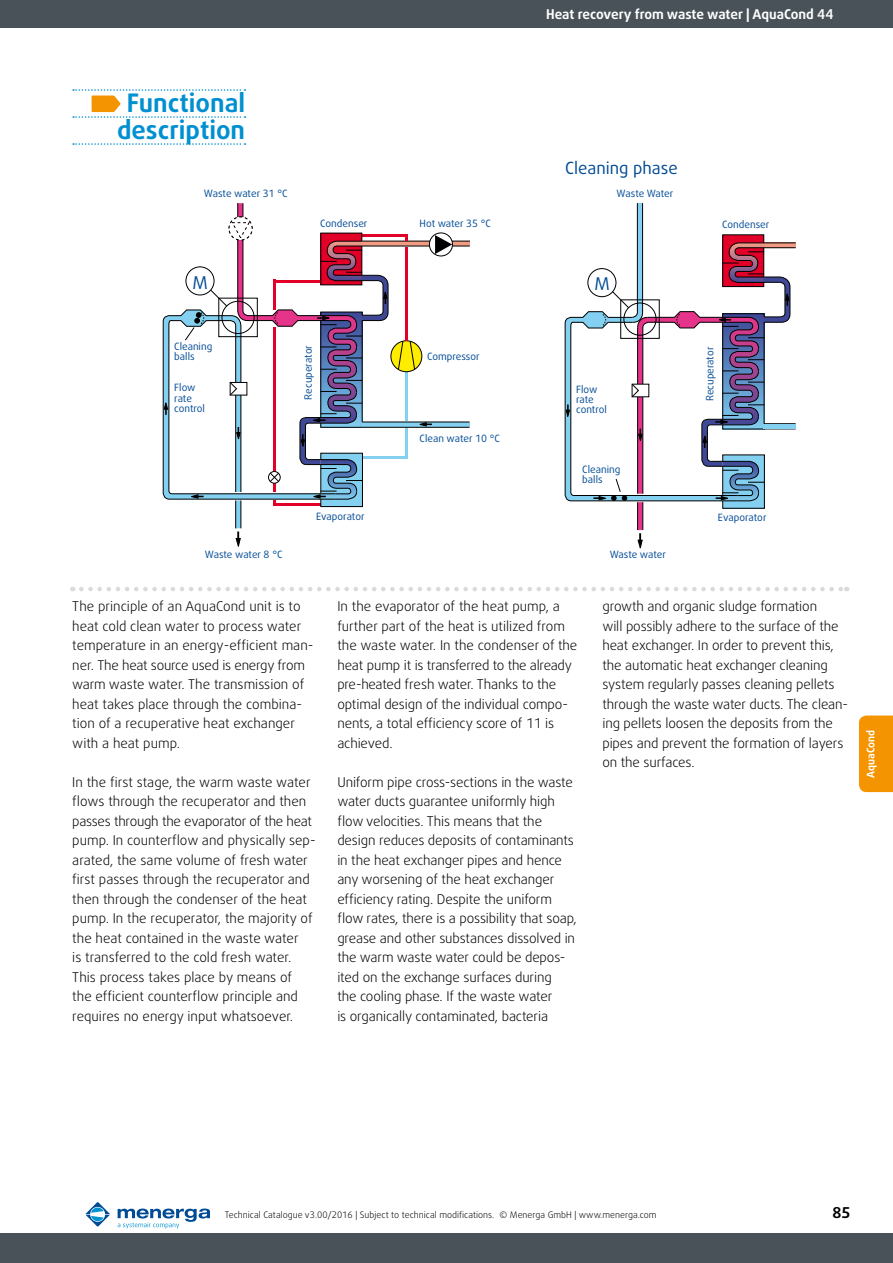
<style>
.page{position:relative;width:893px;height:1263px;background:#fff}
.page>*{position:absolute;margin:0;border:0;box-sizing:border-box;transform-origin:0 0}
.t1{font:700 25.5px/27px "Daxline Pro";color:#0090d1;text-align:center}
.t2{font:17.7px "Daxline Pro";color:#004b95}
.t3{font:16.8px "Daxline Pro";color:#004b95}
.t4{font:700 15px "Daxline Pro";color:#000}
.t5{font:300 13.5px/19.5px "Daxline Pro";letter-spacing:-.01em;color:#000}
.t6{font:700 13.5px "Daxline Pro";color:#fff}
.t7{font:700 10.5px "Daxline Pro";color:#fff}
.t8{font:10.05px/10.1px "Daxline Pro";color:#004b95}
.t9{font:300 9px "Daxline Pro";color:#000}
</style>
<div class="page">
<svg style="left:86px;top:1202px;width:24px;height:24px"></svg>
<svg style="left:118px;top:1208px;width:92px;height:20px"></svg>
<div style="left:0;top:1234px;width:893px;height:29px;background:#485258"></div>
<div style="left:0;top:0;width:893px;height:28px;background:#485258"></div>
<div style="left:764px;top:243px;width:32px;height:5px;background:#f29b84"></div>
<hr style="left:764px;top:429px;width:32px;height:1px;background:#000">
<hr style="left:764px;top:423px;width:32px;height:1px;background:#000">
<hr style="left:764px;top:247px;width:32px;height:1px;background:#000">
<svg style="left:564px;top:203px;width:227px;height:346px"></svg>
<hr style="left:764px;top:243px;width:32px;height:1px;background:#000">
<div style="left:764px;top:424px;width:32px;height:5px;background:#84d0f0"></div>
<hr style="left:362px;top:234px;width:46px;height:2px;background:#e20029">
<hr style="left:406px;top:371px;width:2px;height:50px;background:#84d0f0">
<div style="left:362px;top:422px;width:108px;height:5px;background:#84d0f0"></div>
<div style="left:362px;top:241px;width:108px;height:5px;background:#f29b84"></div>
<hr style="left:362px;top:427px;width:107px;height:1px;background:#000">
<hr style="left:362px;top:422px;width:107px;height:1px;background:#000">
<svg style="left:418px;top:422px;width:14px;height:5px"></svg>
<div style="left:391px;top:341px;width:31px;height:31px;background:#ffed00;border-radius:50%"></div>
<div style="left:391px;top:340px;width:31px;height:32px;border:1px solid #000;border-radius:50%"></div>
<svg style="left:398px;top:340px;width:17px;height:30px"></svg>
<hr style="left:362px;top:241px;width:108px;height:1px;background:#000">
<hr style="left:362px;top:246px;width:108px;height:1px;background:#000">
<svg style="left:429px;top:233px;width:23px;height:23px"></svg>
<div style="left:429px;top:233px;width:24px;height:23px;border:1px solid #000;border-radius:50%"></div>
<svg style="left:434px;top:234px;width:19px;height:21px"></svg>
<hr style="left:406px;top:247px;width:2px;height:94px;background:#e20029">
<hr style="left:406px;top:428px;width:2px;height:31px;background:#84d0f0">
<hr style="left:363px;top:457px;width:44px;height:2px;background:#84d0f0">
<svg style="left:163px;top:203px;width:226px;height:344px"></svg>
<svg style="left:73px;top:143px;width:172px;height:2px"></svg>
<svg style="left:73px;top:89px;width:172px;height:29px"></svg>
<svg style="left:81px;top:587px;width:766px;height:4px"></svg>
<div style="left:859px;top:715px;width:34px;height:77px;background:#f39400"></div>
<p class="t6" style="left:546px;top:5px;width:289px">Heat recovery from waste water | AquaCond 44</p>
<h1 class="t1" style="left:117px;top:90px;width:130px">Functional description</h1>
<p class="t8" style="left:204px;top:189px;width:85px">Waste water 31 °C</p>
<h2 class="t2" style="left:193px;top:270px;width:17px">M</h2>
<p class="t8" style="left:320px;top:218px;width:49px">Condenser</p>
<p class="t8" style="left:420px;top:218px;width:73px">Hot water 35 °C</p>
<p class="t3" style="left:565px;top:157px;width:114px">Cleaning phase</p>
<p class="t8" style="left:617px;top:189px;width:58px">Waste Water</p>
<h2 class="t2" style="left:595px;top:272px;width:17px">M</h2>
<p class="t8" style="left:722px;top:220px;width:49px">Condenser</p>
<p class="t8" style="left:174px;top:341px;width:40px">Cleaning balls</p>
<p class="t8" style="left:174px;top:383px;width:32px">Flow rate control</p>
<p class="t8" style="left:303px;top:399px;width:56px;rotate:-90deg">Recuperator</p>
<p class="t8" style="left:427px;top:352px;width:54px">Compressor</p>
<p class="t8" style="left:576px;top:385px;width:32px">Flow rate control</p>
<p class="t8" style="left:705px;top:401px;width:56px;rotate:-90deg">Recuperator</p>
<p class="t8" style="left:420px;top:433px;width:82px">Clean water 10 °C</p>
<p class="t8" style="left:582px;top:464px;width:40px">Cleaning balls</p>
<p class="t8" style="left:316px;top:511px;width:50px">Evaporator</p>
<p class="t8" style="left:718px;top:513px;width:50px">Evaporator</p>
<p class="t8" style="left:205px;top:549px;width:79px">Waste water 8 °C</p>
<p class="t8" style="left:610px;top:549px;width:58px">Waste water</p>
<p class="t5" style="left:72px;top:597px;width:243px">The principle of an AquaCond unit is to heat cold clean water to process water temperature in an energy-efficient man&shy;ner. The heat source used is energy from warm waste water. The transmission of heat takes place through the combina&shy;tion of a recuperative heat exchanger with a heat pump.</p>
<p class="t5" style="left:72px;top:772px;width:245px">In the first stage, the warm waste water flows through the recuperator and then passes through the evaporator of the heat pump. In counterflow and physically sep&shy;arated, the same volume of fresh water first passes through the recuperator and then through the condenser of the heat pump. In the recuperator, the majority of the heat contained in the waste water<br>is transferred to the cold fresh water.<br>This process takes place by means of<br>the efficient counterflow principle and requires no energy input whatsoever.</p>
<p class="t5" style="left:337px;top:597px;width:241px">In the evaporator of the heat pump, a further part of the heat is utilized from the waste water. In the condenser of the heat pump it is transferred to the already pre-heated fresh water. Thanks to the optimal design of the individual compo&shy;nents, a total efficiency score of 11 is achieved.</p>
<p class="t5" style="left:337px;top:772px;width:241px">Uniform pipe cross-sections in the waste water ducts guarantee uniformly high flow velocities. This means that the design reduces deposits of contaminants in the heat exchanger pipes and hence any worsening of the heat exchanger efficiency rating. Despite the uniform flow rates, there is a possibility that soap, grease and other substances dissolved in the warm waste water could be depos&shy;ited on the exchange surfaces during<br>the cooling phase. If the waste water<br>is organically contaminated, bacteria</p>
<p class="t5" style="left:602px;top:596px;width:247px">growth and organic sludge formation<br>will possibly adhere to the surface of the heat exchanger. In order to prevent this, the automatic heat exchanger cleaning system regularly passes cleaning pellets through the waste water ducts. The clean&shy;ing pellets loosen the deposits from the pipes and prevent the formation of layers on the surfaces.</p>
<p class="t7" style="left:864px;top:778px;width:49px;rotate:-90deg">AquaCond</p>
<p class="t9" style="left:225px;top:1208px;width:433px">Technical Catalogue v3.00/2016 | Subject to technical modifications. © Menerga GmbH | www.menerga.com</p>
<p class="t4" style="left:832px;top:1202px;width:19px">85</p>
</div>
